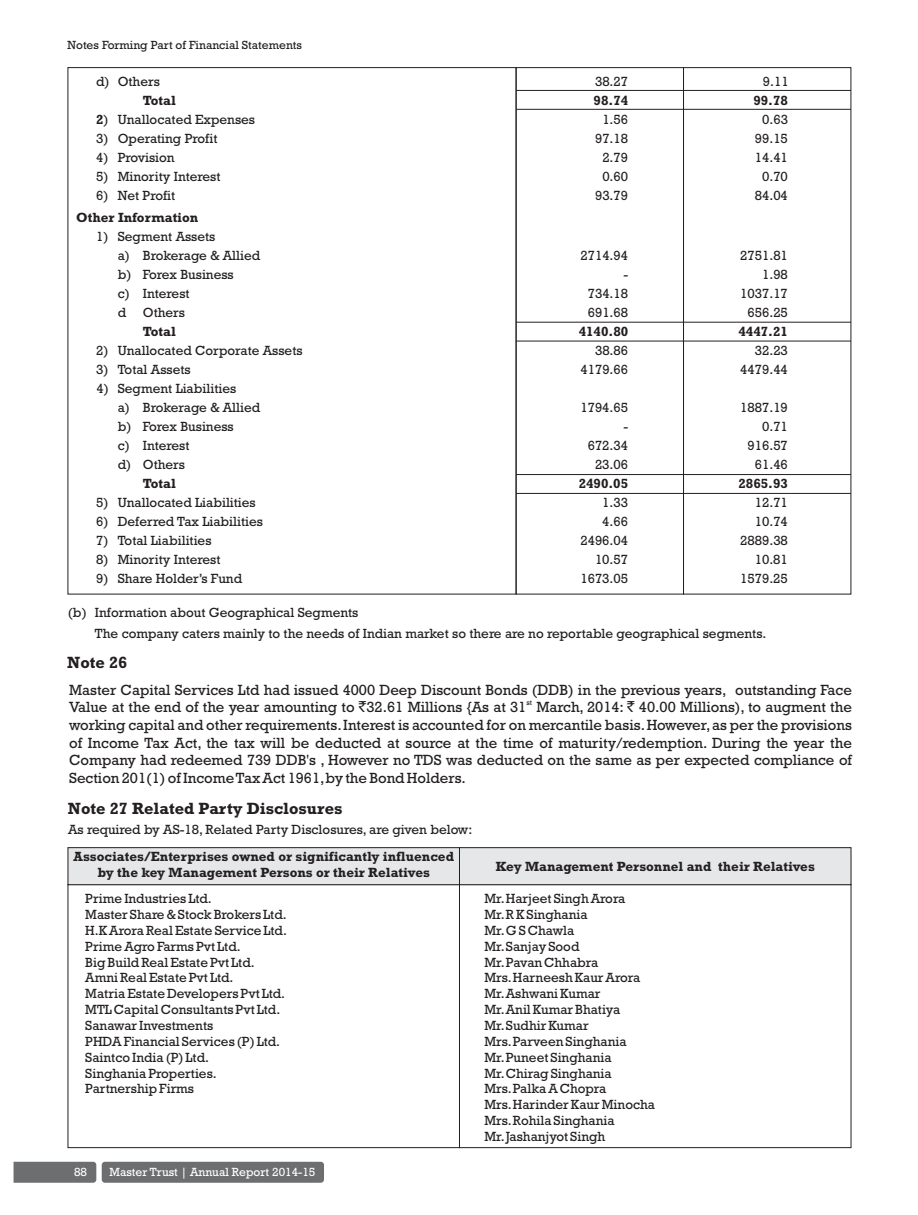
<style>
.page{position:relative;width:918px;height:1215px;background:#fff}
.page>*{position:absolute;margin:0;border:0;box-sizing:border-box;transform-origin:0 0}
.t1{font:700 16.5px "Rockwell";color:#231f20}
.t2{font:15px/17.7px "Rockwell";color:#231f20;text-align:justify}
.t3{font:13.5px/15.9px "Rockwell";color:#231f20}
.t4{font:700 13.5px/15.9px "Rockwell";color:#231f20;text-align:center}
.t5{font:12px "Rockwell";color:#231f20}
.t6{font:12px "Rockwell";color:#fff}
.t7{font:7.5px "Rockwell";color:#231f20}
.s1{font-weight:700}
.s2{font-family:"Rupee Foradian"}
</style>
<div class="page">
<div style="left:516px;top:67px;width:168px;height:527px;border:1px solid #231f20"></div>
<hr style="left:516px;top:322px;width:335px;height:1px;background:#231f20">
<hr style="left:516px;top:341px;width:335px;height:1px;background:#231f20">
<hr style="left:516px;top:474px;width:335px;height:1px;background:#231f20">
<hr style="left:516px;top:493px;width:335px;height:1px;background:#231f20">
<div style="left:459px;top:884px;width:392px;height:264px;border:1px solid #231f20"></div>
<svg style="left:67px;top:847px;width:785px;height:38px;background:#dbdcdd"></svg>
<hr style="left:516px;top:90px;width:335px;height:1px;background:#231f20">
<hr style="left:516px;top:109px;width:335px;height:1px;background:#231f20">
<div style="left:14px;top:1162px;width:82px;height:21px;background:#6d6e70"></div>
<div style="left:102px;top:1162px;width:222px;height:21px;background:#6d6e70;border-radius:3px"></div>
<p class="t5" style="left:68px;top:40px;width:236px">Notes Forming Part of Financial Statements</p>
<p class="t3" style="left:96px;top:75px;width:65px">d) Others</p>
<p class="t3" style="left:595px;top:75px;width:35px">38.27</p>
<p class="t3" style="left:763px;top:75px;width:27px">9.11</p>
<p class="t4" style="left:143px;top:94px;width:35px">Total</p>
<p class="t4" style="left:594px;top:94px;width:36px">98.74</p>
<p class="t4" style="left:753px;top:94px;width:36px">99.78</p>
<p class="t3" style="left:96px;top:113px;width:161px"><span class="s1">2</span>) Unallocated Expenses</p>
<p class="t3" style="left:602px;top:113px;width:27px">1.56</p>
<p class="t3" style="left:762px;top:113px;width:27px">0.63</p>
<p class="t3" style="left:96px;top:132px;width:123px">3) Operating Profit</p>
<p class="t3" style="left:595px;top:132px;width:35px">97.18</p>
<p class="t3" style="left:755px;top:132px;width:35px">99.15</p>
<p class="t3" style="left:96px;top:151px;width:80px">4) Provision</p>
<p class="t3" style="left:602px;top:151px;width:27px">2.79</p>
<p class="t3" style="left:755px;top:151px;width:35px">14.41</p>
<p class="t3" style="left:96px;top:170px;width:126px">5) Minority Interest</p>
<p class="t3" style="left:602px;top:170px;width:27px">0.60</p>
<p class="t3" style="left:762px;top:170px;width:27px">0.70</p>
<p class="t3" style="left:96px;top:189px;width:81px">6) Net Profit</p>
<p class="t3" style="left:595px;top:189px;width:35px">93.79</p>
<p class="t3" style="left:755px;top:189px;width:35px">84.04</p>
<p class="t4" style="left:76px;top:211px;width:124px">Other Information</p>
<p class="t3" style="left:118px;top:228px;width:144px;line-height:19px;text-indent:-22px">1) Segment Assets<br>a) Brokerage &amp; Allied</p>
<p class="t3" style="left:580px;top:249px;width:49px">2714.94</p>
<p class="t3" style="left:740px;top:249px;width:49px">2751.81</p>
<p class="t3" style="left:118px;top:268px;width:118px">b) Forex Business</p>
<p class="t3" style="left:623px;top:268px;width:6px">-</p>
<p class="t3" style="left:762px;top:268px;width:27px">1.98</p>
<p class="t3" style="left:118px;top:287px;width:73px">c) Interest</p>
<p class="t3" style="left:588px;top:287px;width:42px">734.18</p>
<p class="t3" style="left:740px;top:287px;width:49px">1037.17</p>
<p class="t3" style="left:118px;top:306px;width:69px">d Others</p>
<p class="t3" style="left:588px;top:306px;width:42px">691.68</p>
<p class="t3" style="left:747px;top:306px;width:42px">656.25</p>
<p class="t4" style="left:143px;top:325px;width:35px">Total</p>
<p class="t4" style="left:579px;top:325px;width:51px">4140.80</p>
<p class="t4" style="left:739px;top:325px;width:51px">4447.21</p>
<p class="t3" style="left:96px;top:344px;width:208px">2) Unallocated Corporate Assets</p>
<p class="t3" style="left:595px;top:344px;width:35px">38.86</p>
<p class="t3" style="left:755px;top:344px;width:35px">32.23</p>
<p class="t3" style="left:96px;top:363px;width:96px">3) Total Assets</p>
<p class="t3" style="left:580px;top:363px;width:49px">4179.66</p>
<p class="t3" style="left:740px;top:363px;width:49px">4479.44</p>
<p class="t3" style="left:118px;top:380px;width:144px;line-height:19px;text-indent:-21px">4) Segment Liabilities<br>a) Brokerage &amp; Allied</p>
<p class="t3" style="left:580px;top:401px;width:49px">1794.65</p>
<p class="t3" style="left:740px;top:401px;width:49px">1887.19</p>
<p class="t3" style="left:118px;top:420px;width:118px">b) Forex Business</p>
<p class="t3" style="left:623px;top:420px;width:6px">-</p>
<p class="t3" style="left:762px;top:420px;width:27px">0.71</p>
<p class="t3" style="left:118px;top:439px;width:73px">c) Interest</p>
<p class="t3" style="left:588px;top:439px;width:42px">672.34</p>
<p class="t3" style="left:747px;top:439px;width:42px">916.57</p>
<p class="t3" style="left:118px;top:458px;width:69px">d) Others</p>
<p class="t3" style="left:595px;top:458px;width:35px">23.06</p>
<p class="t3" style="left:755px;top:458px;width:35px">61.46</p>
<p class="t4" style="left:143px;top:477px;width:35px">Total</p>
<p class="t4" style="left:579px;top:477px;width:51px">2490.05</p>
<p class="t4" style="left:738px;top:477px;width:51px">2865.93</p>
<p class="t3" style="left:96px;top:496px;width:161px">5) Unallocated Liabilities</p>
<p class="t3" style="left:602px;top:496px;width:27px">1.33</p>
<p class="t3" style="left:755px;top:496px;width:35px">12.71</p>
<p class="t3" style="left:96px;top:515px;width:168px">6) Deferred Tax Liabilities</p>
<p class="t3" style="left:602px;top:515px;width:27px">4.66</p>
<p class="t3" style="left:755px;top:515px;width:35px">10.74</p>
<p class="t3" style="left:96px;top:534px;width:117px">7) Total Liabilities</p>
<p class="t3" style="left:580px;top:534px;width:49px">2496.04</p>
<p class="t3" style="left:740px;top:534px;width:49px">2889.38</p>
<p class="t3" style="left:96px;top:553px;width:126px">8) Minority Interest</p>
<p class="t3" style="left:595px;top:553px;width:35px">10.57</p>
<p class="t3" style="left:755px;top:553px;width:35px">10.81</p>
<p class="t3" style="left:96px;top:572px;width:148px">9) Share Holder’s Fund</p>
<p class="t3" style="left:580px;top:572px;width:49px">1673.05</p>
<p class="t3" style="left:740px;top:572px;width:49px">1579.25</p>
<p class="t3" style="left:95px;top:604px;width:673px;line-height:20.5px;text-indent:-27px">(b) Information about Geographical Segments<br>The company caters mainly to the needs of Indian market so there are no reportable geographical segments.</p>
<p class="t1" style="left:67px;top:657px;width:61px">Note 26</p>
<p class="t2" style="left:69px;top:682px;width:784px">Master Capital Services Ltd had issued 4000 Deep Discount Bonds (DDB) in the previous years, outstanding Face</p>
<p class="t7" style="left:526px;top:700px;width:7px">st</p>
<p class="t2" style="left:69px;top:700px;width:784px">Value at the end of the year amounting to <span class="s2">`</span>32.61 Millions {As at 31 March, 2014: <span class="s2">`</span> 40.00 Millions), to augment the working capital and other requirements.Interest is accounted for on mercantile basis.However,as per the provisions of Income Tax Act, the tax will be deducted at source at the time of maturity/redemption. During the year the Company had redeemed 739 DDB's , However no TDS was deducted on the same as per expected compliance of Section 201(1) of Income Tax Act 1961,by the Bond Holders.</p>
<p class="t1" style="left:68px;top:803px;width:276px">Note 27 Related Party Disclosures</p>
<p class="t3" style="left:68px;top:823px;width:406px">As required by AS-18, Related Party Disclosures, are given below:</p>
<p class="t4" style="left:74px;top:850px;width:382px">Associates/Enterprises owned or significantly influenced by the key Management Persons or their Relatives</p>
<p class="t4" style="left:496px;top:860px;width:321px">Key Management Personnel and their Relatives</p>
<p class="t3" style="left:85px;top:892px;width:203px">Prime Industries Ltd.<br>Master Share &amp; Stock Brokers Ltd.<br>H.K Arora Real Estate Service Ltd.<br>Prime Agro Farms Pvt Ltd.<br>Big Build Real Estate Pvt Ltd.<br>Amni Real Estate Pvt Ltd.<br>Matria Estate Developers Pvt Ltd.<br>MTL Capital Consultants Pvt Ltd.<br>Sanawar Investments<br>PHDA Financial Services (P) Ltd.<br>Saintco India (P) Ltd.<br>Singhania Properties.<br>Partnership Firms</p>
<p class="t3" style="left:484px;top:892px;width:172px">Mr.Harjeet Singh Arora<br>Mr.R K Singhania<br>Mr.G S Chawla<br>Mr.Sanjay Sood<br>Mr.Pavan Chhabra<br>Mrs.Harneesh Kaur Arora<br>Mr.Ashwani Kumar<br>Mr.Anil Kumar Bhatiya<br>Mr.Sudhir Kumar<br>Mrs.Parveen Singhania<br>Mr.Puneet Singhania<br>Mr.Chirag Singhania<br>Mrs.Palka A Chopra<br>Mrs.Harinder Kaur Minocha<br>Mrs.Rohila Singhania<br>Mr.Jashanjyot Singh</p>
<p class="t6" style="left:74px;top:1167px;width:15px">88</p>
<p class="t6" style="left:110px;top:1167px;width:207px">Master Trust | Annual Report 2014-15</p>
</div>
